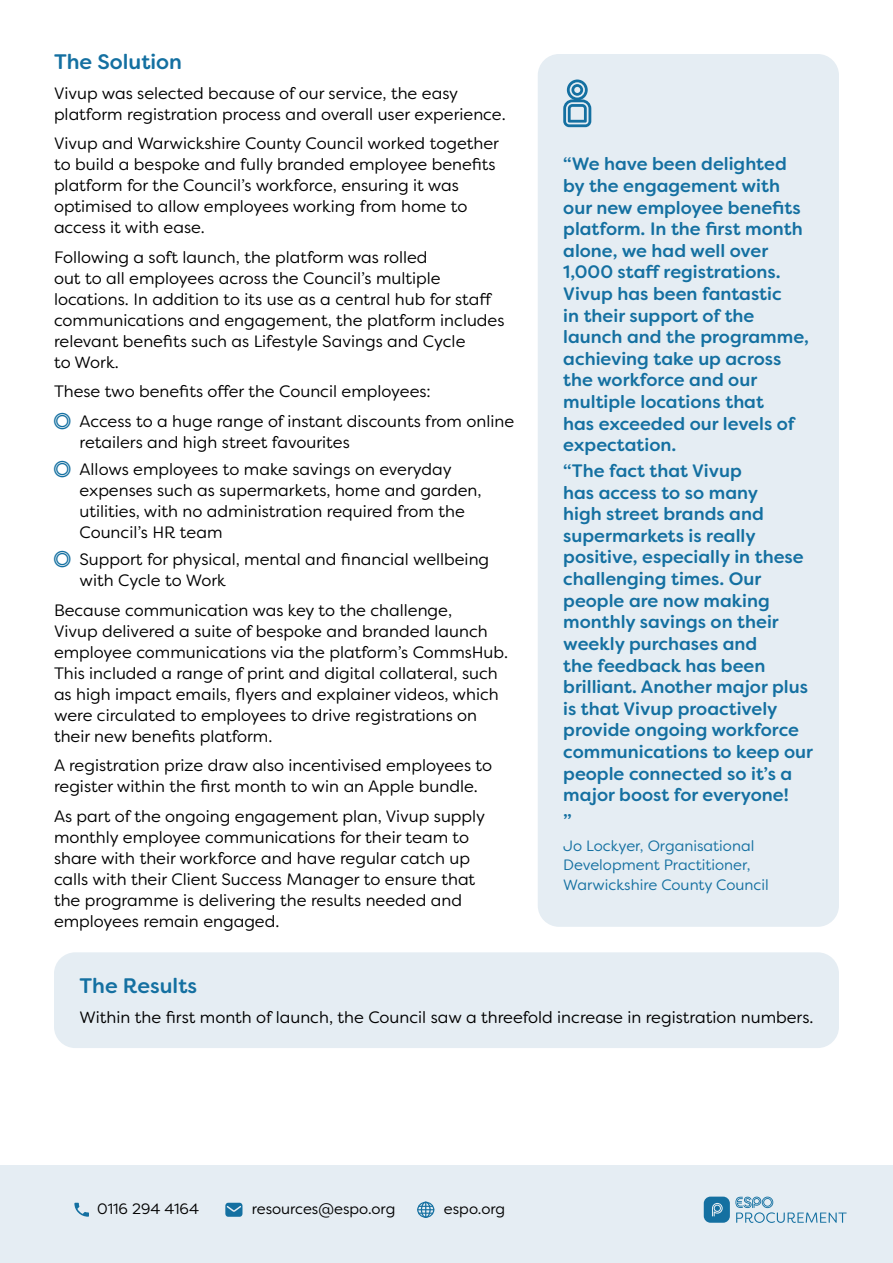
<style>
.page{position:relative;width:893px;height:1263px;background:#fff}
.page>*{position:absolute;margin:0;border:0;box-sizing:border-box;transform-origin:0 0}
.t1{font:500 21px "Filson Soft";color:#1470a1}
.t2{font:500 18px/21.6px "Filson Soft";color:#1470a1}
.t3{font:16.5px/21px "Filson Soft";color:#000}
.t4{font:15px/19.5px "Filson Soft";color:#1470a1}
.t5{font:15px "Filson Soft";color:#000}
</style>
<div class="page">
<div style="left:538px;top:54px;width:301px;height:873px;background:#e5edf3;border-radius:21px"></div>
<svg style="left:563px;top:80px;width:28px;height:47px"></svg>
<div style="left:54px;top:952px;width:785px;height:96px;background:#e5edf3;border-radius:21px"></div>
<div style="left:0;top:1165px;width:893px;height:98px;background:#e5edf3"></div>
<svg style="left:74px;top:1203px;width:15px;height:14px"></svg>
<svg style="left:225px;top:1203px;width:17px;height:14px"></svg>
<svg style="left:417px;top:1202px;width:17px;height:16px"></svg>
<svg style="left:704px;top:1196px;width:143px;height:27px"></svg>
<p class="t1" style="left:54px;top:48px;width:130px">The Solution</p>
<p class="t3" style="left:54px;top:82px;width:453px">Vivup was selected because of our service, the easy platform registration process and overall user experience.</p>
<p class="t3" style="left:54px;top:133px;width:446px">Vivup and Warwickshire County Council worked together to build a bespoke and fully branded employee benefits platform for the Council’s workforce, ensuring it was optimised to allow employees working from home to access it with ease.</p>
<p class="t3" style="left:54px;top:246px;width:452px">Following a soft launch, the platform was rolled<br>out to all employees across the Council’s multiple locations. In addition to its use as a central hub for staff communications and engagement, the platform includes relevant benefits such as Lifestyle Savings and Cycle<br>to Work.</p>
<p class="t3" style="left:80px;top:377px;width:436px;line-height:29.5px;text-indent:-26px">These two benefits offer the Council employees:<br>Access to a huge range of instant discounts from online</p>
<p class="t3" style="left:80px;top:428px;width:374px;line-height:27px">retailers and high street favourites<br>Allows employees to make savings on everyday</p>
<p class="t3" style="left:80px;top:479px;width:404px">expenses such as supermarkets, home and garden, utilities, with no administration required from the<br>Council’s HR team</p>
<p class="t3" style="left:80px;top:548px;width:411px">Support for physical, mental and financial wellbeing with Cycle to Work</p>
<p class="t3" style="left:54px;top:599px;width:455px">Because communication was key to the challenge,<br>Vivup delivered a suite of bespoke and branded launch employee communications via the platform’s CommsHub.<br>This included a range of print and digital collateral, such as high impact emails, flyers and explainer videos, which were circulated to employees to drive registrations on their new benefits platform.</p>
<p class="t3" style="left:54px;top:755px;width:440px">A registration prize draw also incentivised employees to register within the first month to win an Apple bundle.</p>
<p class="t3" style="left:54px;top:805px;width:433px">As part of the ongoing engagement plan, Vivup supply monthly employee communications for their team to share with their workforce and have regular catch up calls with their Client Success Manager to ensure that the programme is delivering the results needed and employees remain engaged.</p>
<p class="t2" style="left:563px;top:153px;width:247px">“We have been delighted by the engagement with our new employee benefits platform. In the first month alone, we had well over<br>1,000 staff registrations.<br>Vivup has been fantastic<br>in their support of the launch and the programme, achieving take up across the workforce and our multiple locations that<br>has exceeded our levels of expectation.</p>
<p class="t2" style="left:563px;top:460px;width:251px">“The fact that Vivup<br>has access to so many<br>high street brands and supermarkets is really positive, especially in these challenging times. Our people are now making monthly savings on their weekly purchases and<br>the feedback has been brilliant. Another major plus is that Vivup proactively provide ongoing workforce communications to keep our people connected so it’s a major boost for everyone!</p>
<p class="t2" style="left:563px;top:810px;width:10px">”</p>
<p class="t4" style="left:563px;top:836px;width:207px">Jo Lockyer, Organisational<br>Development Practitioner,<br>Warwickshire County Council</p>
<p class="t1" style="left:80px;top:972px;width:119px">The Results</p>
<p class="t3" style="left:80px;top:1006px;width:735px">Within the first month of launch, the Council saw a threefold increase in registration numbers.</p>
<p class="t5" style="left:97px;top:1199px;width:103px">0116 294 4164</p>
<p class="t5" style="left:252px;top:1199px;width:145px">resources@espo.org</p>
<p class="t5" style="left:444px;top:1199px;width:63px">espo.org</p>
</div>
